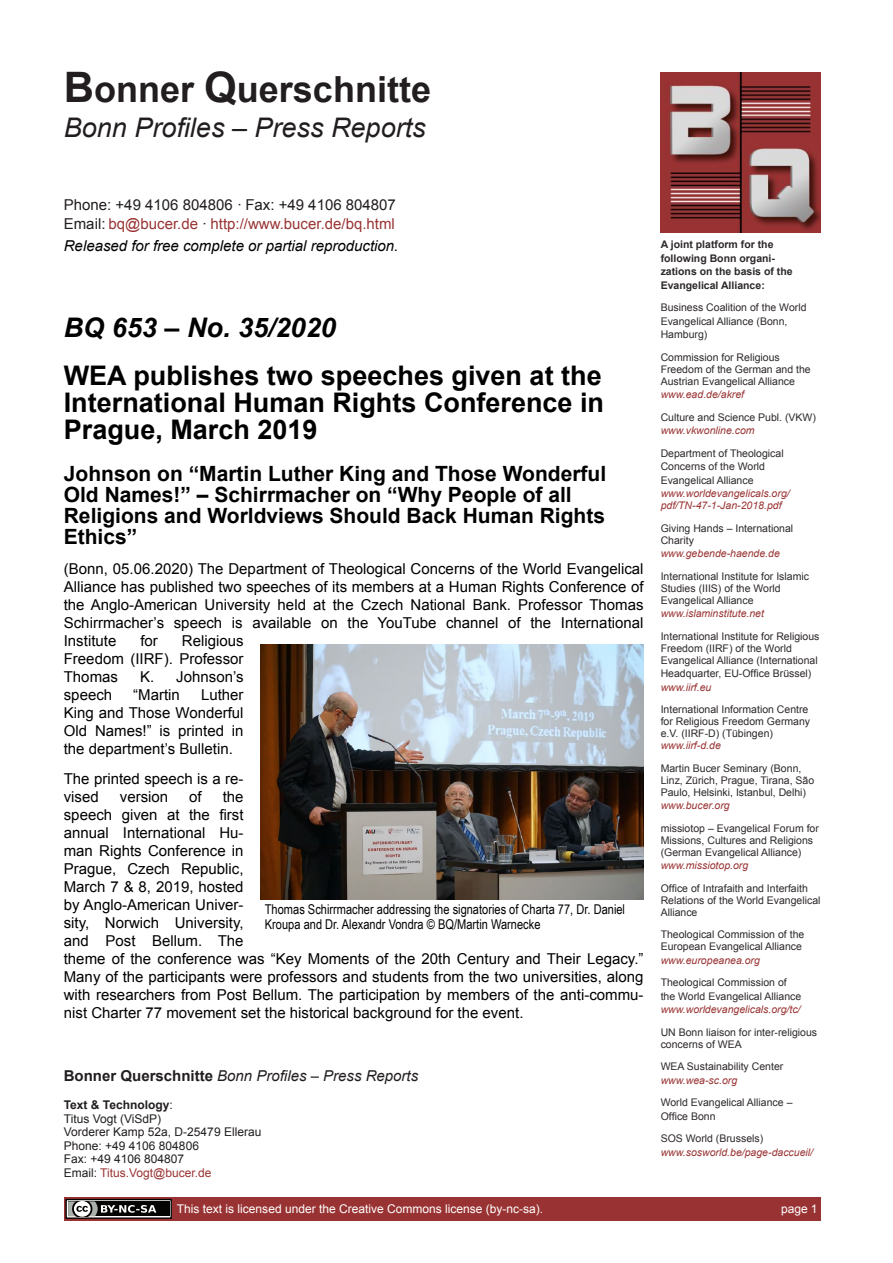
<style>
.page{position:relative;width:893px;height:1263px;background:#fff}
.page>*{position:absolute;margin:0;border:0;box-sizing:border-box;transform-origin:0 0}
.t1{font:700 36px "Arial";color:#221e1f}
.t2{font:700 27px/27px "Arial";color:#000;text-align:justify}
.t3{font:italic 27px "Arial";color:#221e1f}
.t4{font:italic 700 27px "Arial";color:#000}
.t5{font:700 21px/21px "Arial";color:#000}
.t6{font:15px/18px "Arial";color:#000;text-align:justify}
.t7{font:15px/19.5px "Arial";color:#221e1f}
.t8{font:italic 15px "Arial";color:#000}
.t9{font:italic 15px "Arial";color:#221e1f}
.t10{font:13.5px/15px "Arial Narrow";color:#000}
.t11{font:12px/13.5px "Arial";color:#221e1f}
.t12{font:12px "Arial";color:#fff}
.t13{font:10.5px/12px "Arial";color:#2d2829}
.t14{font:italic 10.5px/12px "Arial";color:#933}
.t15{font:700 10.5px/13.5px "Arial";color:#2d2829}
.s1{font-size:42px}
.s2{color:#933}
.s3{font-weight:700;font-style:normal}
.s4{font-weight:700}
</style>
<div class="page">
<img style="left:660px;top:72px;width:160px;height:160px">
<div style="left:64px;top:1197px;width:756px;height:23px;background:#933"></div>
<svg style="left:67px;top:1201px;width:103px;height:16px"></svg>
<div style="left:65px;top:1199px;width:107px;height:20px;border:1px solid #040503"></div>
<div style="left:68px;top:1201px;width:101px;height:15px;background:#040503"></div>
<svg style="left:68px;top:1201px;width:88px;height:15px"></svg>
<img style="left:260px;top:645px;width:383px;height:255px">
<h1 class="t1" style="left:64px;top:76px;width:369px"><span class="s1">B</span>onner <span class="s1">Q</span>uerschnitte</h1>
<h2 class="t3" style="left:64px;top:117px;width:363px">Bonn Profiles – Press Reports</h2>
<h3 class="t7" style="left:64px;top:196px;width:333px">Phone: +49 4106 804806 · Fax: +49 4106 804807<br>Email: <span class="s2">bq@bucer.de</span> · <span class="s2">http://www.bucer.de/bq.html</span></h3>
<h3 class="t8" style="left:64px;top:240px;width:336px">Released for free complete or partial reproduction.</h3>
<p class="t15" style="left:660px;top:239px;width:133px">A joint platform for the following Bonn organi&shy;zations on the basis of the<br>Evangelical Alliance:</p>
<p class="t13" style="left:660px;top:302px;width:147px;line-height:13.5px">Business Coalition of the World<br>Evangelical Alliance (Bonn,<br>Hamburg)</p>
<p class="t13" style="left:660px;top:352px;width:152px">Commission for Religious<br>Freedom of the German and the<br>Austrian Evangelical Alliance</p>
<p class="t14" style="left:660px;top:389px;width:85px">www.ead.de/akref</p>
<p class="t13" style="left:660px;top:412px;width:157px">Culture and Science Publ. (VKW)</p>
<p class="t14" style="left:660px;top:425px;width:95px">www.vkwonline.com</p>
<p class="t13" style="left:660px;top:447px;width:124px;line-height:13.5px">Department of Theological<br>Concerns of the World<br>Evangelical Alliance</p>
<p class="t14" style="left:660px;top:488px;width:130px">www.worldevangelicals.org/ pdf/TN-47-1-Jan-2018.pdf</p>
<p class="t13" style="left:660px;top:523px;width:134px">Giving Hands – International<br>Charity</p>
<p class="t14" style="left:660px;top:548px;width:121px">www.gebende-haende.de</p>
<p class="t13" style="left:660px;top:571px;width:150px">International Institute for Islamic<br>Studies (IIIS) of the World<br>Evangelical Alliance</p>
<p class="t14" style="left:660px;top:608px;width:105px">www.islaminstitute.net</p>
<p class="t13" style="left:660px;top:631px;width:160px">International Institute for Religious<br>Freedom (IIRF) of the World<br>Evangelical Alliance (International</p>
<p class="t13" style="left:660px;top:668px;width:152px">Headquarter, EU-Office Brüssel)</p>
<p class="t14" style="left:660px;top:682px;width:52px">www.iirf.eu</p>
<p class="t13" style="left:660px;top:704px;width:151px">International Information Centre for Religious Freedom Germany e.V. (IIRF-D) (Tübingen)</p>
<p class="t14" style="left:660px;top:740px;width:62px">www.iirf-d.de</p>
<p class="t13" style="left:660px;top:763px;width:155px">Martin Bucer Seminary (Bonn,<br>Linz, Zürich, Prague, Tirana, São<br>Paulo, Helsinki, Istanbul, Delhi)</p>
<p class="t14" style="left:660px;top:800px;width:71px">www.bucer.org</p>
<p class="t13" style="left:660px;top:823px;width:160px">missiotop – Evangelical Forum for<br>Missions, Cultures and Religions (German Evangelical Alliance)</p>
<p class="t14" style="left:660px;top:860px;width:89px">www.missiotop.org</p>
<p class="t13" style="left:660px;top:883px;width:161px">Office of Intrafaith and Interfaith<br>Relations of the World Evangelical<br>Alliance</p>
<p class="t13" style="left:660px;top:929px;width:145px">Theological Commission of the<br>European Evangelical Alliance</p>
<p class="t14" style="left:660px;top:955px;width:101px">www.europeanea.org</p>
<p class="t13" style="left:660px;top:977px;width:142px;line-height:13.5px">Theological Commission of the World Evangelical Alliance</p>
<p class="t14" style="left:660px;top:1004px;width:141px">www.worldevangelicals.org/tc/</p>
<p class="t13" style="left:660px;top:1027px;width:158px">UN Bonn liaison for inter-religious concerns of WEA</p>
<p class="t13" style="left:660px;top:1061px;width:124px">WEA Sustainability Center</p>
<p class="t14" style="left:660px;top:1075px;width:78px">www.wea-sc.org</p>
<p class="t13" style="left:660px;top:1097px;width:133px;line-height:13.5px">World Evangelical Alliance –<br>Office Bonn</p>
<p class="t13" style="left:660px;top:1133px;width:104px">SOS World (Brussels)</p>
<p class="t14" style="left:660px;top:1147px;width:154px">www.sosworld.be/page-daccueil/</p>
<h2 class="t4" style="left:64px;top:317px;width:273px">BQ 653 – No. 35/2020</h2>
<h2 class="t2" style="left:64px;top:364px;width:542px">WEA publishes two speeches given at the International Human Rights Conference in Prague, March 2019</h2>
<h3 class="t5" style="left:64px;top:465px;width:544px">Johnson on “Martin Luther King and Those Wonderful Old Names!” – Schirrmacher on “Why People of all Religions and Worldviews Should Back Human Rights Ethics”</h3>
<p class="t6" style="left:64px;top:561px;width:581px">(Bonn, 05.06.2020) The Department of Theological Concerns of the World Evangelical Alliance has published two speeches of its members at a Human Rights Conference of the Anglo-American University held at the Czech National Bank. Professor Thomas Schirrmacher’s speech is available on the YouTube channel of the International Institute</p>
<h3 class="t6" style="left:140px;top:633px;width:19px">for</h3>
<h3 class="t6" style="left:64px;top:633px;width:181px;text-indent:118px">Religious Freedom (IIRF). Professor Thomas</h3>
<h3 class="t6" style="left:140px;top:669px;width:105px">K. Johnson’s</h3>
<h3 class="t6" style="left:64px;top:687px;width:50px">speech</h3>
<h3 class="t6" style="left:133px;top:687px;width:48px">“Martin</h3>
<h3 class="t6" style="left:64px;top:687px;width:181px;text-indent:137px">Luther King and Those Wonderful Old Names!” is printed in the department’s Bulletin.</h3>
<h3 class="t6" style="left:64px;top:771px;width:181px">The printed speech is a re&shy;vised</h3>
<h3 class="t6" style="left:120px;top:789px;width:50px">version</h3>
<h3 class="t6" style="left:189px;top:789px;width:14px">of</h3>
<p class="t6" style="left:64px;top:789px;width:581px;text-align:left;text-indent:159px">the<br>speech given at the first<br>annual International Hu-<br>man Rights Conference in<br>Prague, Czech Republic,<br>March 7 &amp; 8, 2019, hosted<br>by Anglo-American Univer-<br>sity, Norwich University,<br>and Post Bellum. The<br>theme of the conference was “Key Moments of the 20th Century and Their Legacy.” Many of the participants were professors and students from the two universities, along with researchers from Post Bellum. The participation by members of the anti-commu&shy;nist Charter 77 movement set the historical background for the event.</p>
<p class="t10" style="left:265px;top:903px;width:361px">Thomas Schirrmacher addressing the signatories of Charta 77, Dr. Daniel<br>Kroupa and Dr. Alexandr Vondra © BQ/Martin Warnecke</p>
<h3 class="t9" style="left:64px;top:1070px;width:356px"><span class="s3">Bonner Querschnitte</span> Bonn Profiles – Press Reports</h3>
<p class="t11" style="left:64px;top:1099px;width:199px"><span class="s4">Text &amp; Technology</span>:<br>Titus Vogt (ViSdP)<br>Vorderer Kamp 52a, D-25479 Ellerau<br>Phone: +49 4106 804806<br>Fax: +49 4106 804807<br>Email: <span class="s2">Titus.Vogt@bucer.de</span></p>
<p class="t12" style="left:177px;top:1204px;width:368px">This text is licensed under the Creative Commons license (by-nc-sa).</p>
<p class="t12" style="left:781px;top:1204px;width:38px">page 1</p>
</div>
